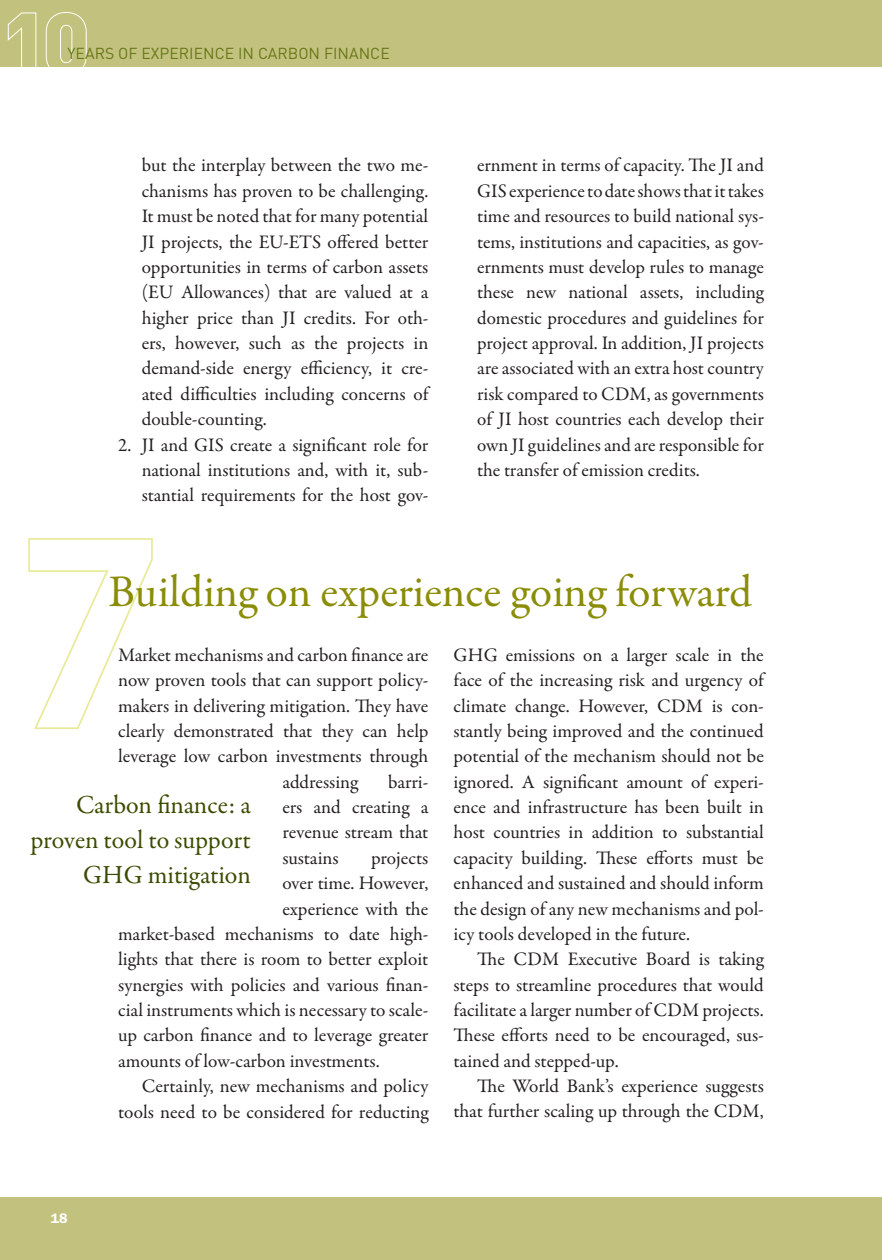
<style>
.page{position:relative;width:882px;height:1260px;background:#fff}
.page>*{position:absolute;margin:0;border:0;box-sizing:border-box;transform-origin:0 0}
.t1{font:45.5px "Garamond Premr Pro";letter-spacing:-.005em;color:#8b8d08}
.t2{font:26.25px/35px "Garamond Premr Pro";letter-spacing:-.005em;color:#3b4c00;text-align:right}
.t3{font:19.25px/25.4px "Garamond Premr Pro";letter-spacing:-.005em;color:#231f20;text-align:justify}
.t4{font:15.75px "DIN";color:#687718}
.t5{font:600 14px "Franklin Gothic";color:#fff}
</style>
<div class="page">
<div style="left:0;top:0;width:882px;height:66px;background:#c2c27e"></div>
<div style="left:0;top:1197px;width:882px;height:63px;background:#c2c27e"></div>
<svg style="left:7px;top:12px;width:80px;height:55px"></svg>
<svg style="left:28px;top:538px;width:125px;height:192px"></svg>
<p class="t4" style="left:67px;top:43px;width:324px">YEARS OF EXPERIENCE IN CARBON FINANCE</p>
<p class="t3" style="left:142px;top:153px;width:288px">but the interplay between the two me&shy;chanisms has proven to be challenging.<br>It must be noted that for many potential JI projects, the EU-ETS offered better opportunities in terms of carbon assets (EU Allowances) that are valued at a higher price than JI credits. For oth&shy;ers, however, such as the projects in demand-side energy efficiency, it cre&shy;ated difficulties including concerns of double-counting.</p>
<p class="t3" style="left:142px;top:432px;width:288px;text-indent:-24px">2. JI and GIS create a significant role for national institutions and, with it, sub&shy;stantial requirements for the host gov-</p>
<p class="t3" style="left:477px;top:153px;width:288px">ernment in terms of capacity. The JI and GIS experience to date shows that it takes time and resources to build national sys&shy;tems, institutions and capacities, as gov&shy;ernments must develop rules to manage these new national assets, including domestic procedures and guidelines for project approval. In addition, JI projects are associated with an extra host country risk compared to CDM, as governments of JI host countries each develop their own JI guidelines and are responsible for the transfer of emission credits.</p>
<h1 class="t1" style="left:109px;top:564px;width:645px">Building on experience going forward</h1>
<p class="t3" style="left:118px;top:643px;width:312px">Market mechanisms and carbon finance are</p>
<p class="t3" style="left:118px;top:668px;width:312px">now proven tools that can support policy-</p>
<p class="t3" style="left:118px;top:693px;width:312px">makers in delivering mitigation. They have</p>
<p class="t3" style="left:118px;top:719px;width:312px">clearly demonstrated that they can help</p>
<p class="t3" style="left:118px;top:744px;width:312px">leverage low carbon investments through</p>
<p class="t3" style="left:282px;top:769px;width:77px">addressing</p>
<p class="t3" style="left:282px;top:769px;width:148px;text-indent:106px">barri&shy;ers and creating a revenue stream that sustains</p>
<h2 class="t2" style="left:30px;top:787px;width:222px">Carbon finance: a proven tool to support<br>GHG mitigation</h2>
<p class="t3" style="left:371px;top:846px;width:59px">projects</p>
<p class="t3" style="left:282px;top:871px;width:148px">over time. However,</p>
<p class="t3" style="left:282px;top:896px;width:148px">experience with the</p>
<p class="t3" style="left:118px;top:922px;width:312px">market-based mechanisms to date high-</p>
<p class="t3" style="left:118px;top:947px;width:312px">lights that there is room to better exploit</p>
<p class="t3" style="left:118px;top:972px;width:312px">synergies with policies and various finan-</p>
<p class="t3" style="left:118px;top:998px;width:312px">cial instruments which is necessary to scale-</p>
<p class="t3" style="left:118px;top:1023px;width:312px">up carbon finance and to leverage greater</p>
<p class="t3" style="left:118px;top:1048px;width:263px">amounts of low-carbon investments.</p>
<p class="t3" style="left:142px;top:1074px;width:288px">Certainly, new mechanisms and policy</p>
<p class="t3" style="left:118px;top:1099px;width:312px">tools need to be considered for reducting</p>
<p class="t3" style="left:454px;top:642px;width:312px">GHG emissions on a larger scale in the face of the increasing risk and urgency of climate change. However, CDM is con&shy;stantly being improved and the continued potential of the mechanism should not be ignored. A significant amount of experi&shy;ence and infrastructure has been built in host countries in addition to substantial capacity building. These efforts must be enhanced and sustained and should inform the design of any new mechanisms and pol&shy;icy tools developed in the future.</p>
<p class="t3" style="left:454px;top:947px;width:312px;text-indent:24px">The CDM Executive Board is taking steps to streamline procedures that would facilitate a larger number of CDM projects.<br>These efforts need to be encouraged, sus&shy;tained and stepped-up.</p>
<p class="t3" style="left:454px;top:1074px;width:312px;text-align:right">The World Bank’s experience suggests that further scaling up through the CDM,</p>
<p class="t5" style="left:51px;top:1210px;width:18px">18</p>
</div>
